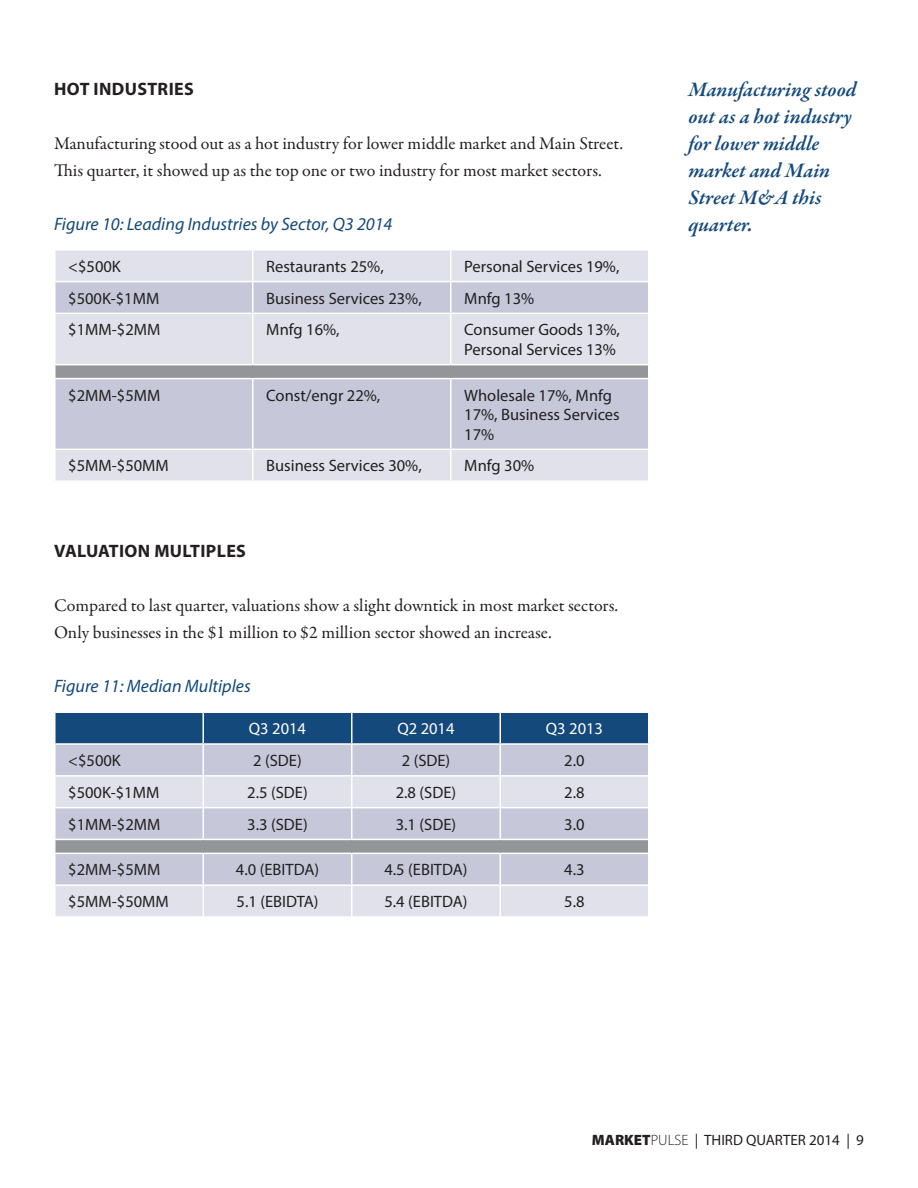
<style>
.page{position:relative;width:918px;height:1188px;background:#fff}
.page>*{position:absolute;margin:0;border:0;box-sizing:border-box;transform-origin:0 0}
.t1{font:italic 600 21px/27px "Garamond Premr Pro";color:#14497b}
.t2{font:18px/27px "Garamond Premr Pro";letter-spacing:-.005em;color:#231f20}
.t3{font:italic 18px "Myriad Pro";color:#14497b}
.t4{font:700 18px "Myriad Pro";letter-spacing:.02em;color:#231f20}
.t5{font:16.5px/19.5px "Myriad Pro";color:#231f20}
.t6{font:16.5px "Myriad Pro";color:#fff}
.t7{font:15px "Myriad Pro";color:#231f20}
.s1{font-weight:900}
.s2{font-weight:300}
</style>
<div class="page">
<div style="left:55px;top:250px;width:593px;height:230px;background:#e0e1ea"></div>
<svg style="left:56px;top:282px;width:592px;height:167px;fill:#c6c8d9"></svg>
<hr style="left:54px;top:251px;width:2px;height:30px;background:#fff">
<hr style="left:252px;top:251px;width:2px;height:30px;background:#fff">
<hr style="left:450px;top:251px;width:2px;height:30px;background:#fff">
<hr style="left:54px;top:281px;width:199px;height:1px;background:#fff">
<hr style="left:54px;top:282px;width:2px;height:31px;background:#fff">
<hr style="left:253px;top:281px;width:198px;height:1px;background:#fff">
<hr style="left:252px;top:282px;width:2px;height:31px;background:#fff">
<hr style="left:451px;top:281px;width:199px;height:1px;background:#fff">
<hr style="left:450px;top:282px;width:2px;height:31px;background:#fff">
<hr style="left:54px;top:313px;width:199px;height:1px;background:#fff">
<hr style="left:54px;top:314px;width:2px;height:50px;background:#fff">
<hr style="left:253px;top:313px;width:198px;height:1px;background:#fff">
<hr style="left:252px;top:314px;width:2px;height:50px;background:#fff">
<hr style="left:451px;top:313px;width:199px;height:1px;background:#fff">
<hr style="left:450px;top:314px;width:2px;height:50px;background:#fff">
<hr style="left:54px;top:364px;width:199px;height:1px;background:#fff">
<hr style="left:253px;top:364px;width:198px;height:1px;background:#fff">
<hr style="left:451px;top:364px;width:199px;height:1px;background:#fff">
<hr style="left:54px;top:379px;width:2px;height:70px;background:#fff">
<hr style="left:252px;top:379px;width:2px;height:70px;background:#fff">
<hr style="left:450px;top:379px;width:2px;height:70px;background:#fff">
<hr style="left:54px;top:449px;width:199px;height:1px;background:#fff">
<hr style="left:54px;top:450px;width:2px;height:30px;background:#fff">
<hr style="left:253px;top:449px;width:198px;height:1px;background:#fff">
<hr style="left:252px;top:450px;width:2px;height:30px;background:#fff">
<hr style="left:451px;top:449px;width:199px;height:1px;background:#fff">
<hr style="left:450px;top:450px;width:2px;height:30px;background:#fff">
<svg style="left:55px;top:365px;width:594px;height:14px"></svg>
<div style="left:56px;top:713px;width:592px;height:30px;background:#14497b"></div>
<div style="left:56px;top:745px;width:592px;height:30px;background:#c6c8d9"></div>
<svg style="left:56px;top:777px;width:592px;height:139px;fill:#dcdde8"></svg>
<hr style="left:202px;top:713px;width:2px;height:30px;background:#fff">
<hr style="left:351px;top:713px;width:1px;height:30px;background:#fff">
<hr style="left:500px;top:713px;width:1px;height:30px;background:#fff">
<hr style="left:202px;top:745px;width:2px;height:30px;background:#fff">
<hr style="left:351px;top:745px;width:1px;height:30px;background:#fff">
<hr style="left:500px;top:745px;width:1px;height:30px;background:#fff">
<hr style="left:202px;top:777px;width:2px;height:30px;background:#fff">
<hr style="left:351px;top:777px;width:1px;height:30px;background:#fff">
<hr style="left:500px;top:777px;width:1px;height:30px;background:#fff">
<hr style="left:54px;top:807px;width:149px;height:1px;background:#fff">
<hr style="left:203px;top:807px;width:149px;height:1px;background:#fff">
<hr style="left:202px;top:808px;width:2px;height:31px;background:#fff">
<hr style="left:352px;top:807px;width:148px;height:1px;background:#fff">
<hr style="left:351px;top:808px;width:1px;height:31px;background:#fff">
<hr style="left:500px;top:807px;width:150px;height:1px;background:#fff">
<hr style="left:500px;top:808px;width:1px;height:31px;background:#fff">
<hr style="left:54px;top:853px;width:149px;height:1px;background:#fff">
<hr style="left:203px;top:853px;width:149px;height:1px;background:#fff">
<hr style="left:202px;top:854px;width:2px;height:30px;background:#fff">
<hr style="left:352px;top:853px;width:148px;height:1px;background:#fff">
<hr style="left:351px;top:854px;width:1px;height:30px;background:#fff">
<hr style="left:500px;top:853px;width:150px;height:1px;background:#fff">
<hr style="left:500px;top:854px;width:1px;height:30px;background:#fff">
<hr style="left:54px;top:884px;width:149px;height:2px;background:#fff">
<hr style="left:203px;top:884px;width:149px;height:2px;background:#fff">
<hr style="left:202px;top:886px;width:2px;height:30px;background:#fff">
<hr style="left:352px;top:884px;width:148px;height:2px;background:#fff">
<hr style="left:351px;top:886px;width:1px;height:30px;background:#fff">
<hr style="left:500px;top:884px;width:150px;height:2px;background:#fff">
<hr style="left:500px;top:886px;width:1px;height:30px;background:#fff">
<svg style="left:55px;top:839px;width:594px;height:14px"></svg>
<p class="t4" style="left:54px;top:77px;width:141px">HOT INDUSTRIES</p>
<p class="t2" style="left:54px;top:130px;width:571px">Manufacturing stood out as a hot industry for lower middle market and Main Street.<br>This quarter, it showed up as the top one or two industry for most market sectors.</p>
<p class="t3" style="left:54px;top:212px;width:340px">Figure 10: Leading Industries by Sector, Q3 2014</p>
<p class="t5" style="left:68px;top:256px;width:54px">&lt;$500K</p>
<p class="t5" style="left:266px;top:256px;width:119px">Restaurants 25%,</p>
<p class="t5" style="left:464px;top:256px;width:157px">Personal Services 19%,</p>
<p class="t5" style="left:68px;top:288px;width:93px">$500K-$1MM</p>
<p class="t5" style="left:266px;top:288px;width:157px">Business Services 23%,</p>
<p class="t5" style="left:464px;top:288px;width:71px">Mnfg 13%</p>
<p class="t5" style="left:68px;top:320px;width:94px">$1MM-$2MM</p>
<p class="t5" style="left:266px;top:320px;width:75px">Mnfg 16%,</p>
<p class="t5" style="left:464px;top:320px;width:157px">Consumer Goods 13%,<br>Personal Services 13%</p>
<p class="t5" style="left:68px;top:385px;width:94px">$2MM-$5MM</p>
<p class="t5" style="left:266px;top:385px;width:116px">Const/engr 22%,</p>
<p class="t5" style="left:464px;top:385px;width:157px">Wholesale 17%, Mnfg<br>17%, Business Services<br>17%</p>
<p class="t5" style="left:68px;top:456px;width:102px">$5MM-$50MM</p>
<p class="t5" style="left:266px;top:456px;width:157px">Business Services 30%,</p>
<p class="t5" style="left:464px;top:456px;width:71px">Mnfg 30%</p>
<p class="t4" style="left:54px;top:539px;width:193px">VALUATION MULTIPLES</p>
<p class="t2" style="left:54px;top:592px;width:566px">Compared to last quarter, valuations show a slight downtick in most market sectors.<br>Only businesses in the $1 million to $2 million sector showed an increase.</p>
<p class="t3" style="left:54px;top:675px;width:198px">Figure 11: Median Multiples</p>
<p class="t6" style="left:249px;top:719px;width:59px">Q3 2014</p>
<p class="t6" style="left:397px;top:719px;width:59px">Q2 2014</p>
<p class="t6" style="left:546px;top:719px;width:59px">Q3 2013</p>
<p class="t5" style="left:68px;top:751px;width:54px">&lt;$500K</p>
<p class="t5" style="left:253px;top:751px;width:50px">2 (SDE)</p>
<p class="t5" style="left:402px;top:751px;width:50px">2 (SDE)</p>
<p class="t5" style="left:564px;top:751px;width:22px">2.0</p>
<p class="t5" style="left:68px;top:782px;width:93px">$500K-$1MM</p>
<p class="t5" style="left:247px;top:782px;width:62px">2.5 (SDE)</p>
<p class="t5" style="left:396px;top:782px;width:62px">2.8 (SDE)</p>
<p class="t5" style="left:564px;top:782px;width:22px">2.8</p>
<p class="t5" style="left:68px;top:814px;width:94px">$1MM-$2MM</p>
<p class="t5" style="left:247px;top:814px;width:62px">3.3 (SDE)</p>
<p class="t5" style="left:396px;top:814px;width:62px">3.1 (SDE)</p>
<p class="t5" style="left:564px;top:814px;width:22px">3.0</p>
<p class="t5" style="left:68px;top:860px;width:94px">$2MM-$5MM</p>
<p class="t5" style="left:236px;top:860px;width:85px">4.0 (EBITDA)</p>
<p class="t5" style="left:384px;top:860px;width:85px">4.5 (EBITDA)</p>
<p class="t5" style="left:564px;top:860px;width:22px">4.3</p>
<p class="t5" style="left:68px;top:892px;width:102px">$5MM-$50MM</p>
<p class="t5" style="left:237px;top:892px;width:83px">5.1 (EBIDTA)</p>
<p class="t5" style="left:384px;top:892px;width:85px">5.4 (EBITDA)</p>
<p class="t5" style="left:564px;top:892px;width:22px">5.8</p>
<p class="t1" style="left:688px;top:77px;width:170px">Manufacturing stood out as a hot industry for lower middle market and Main<br>Street M&amp;A this quarter.</p>
<p class="t7" style="left:592px;top:1131px;width:274px"><span class="s1">MARKET</span><span class="s2">PULSE</span> | THIRD QUARTER 2014 | 9</p>
</div>
